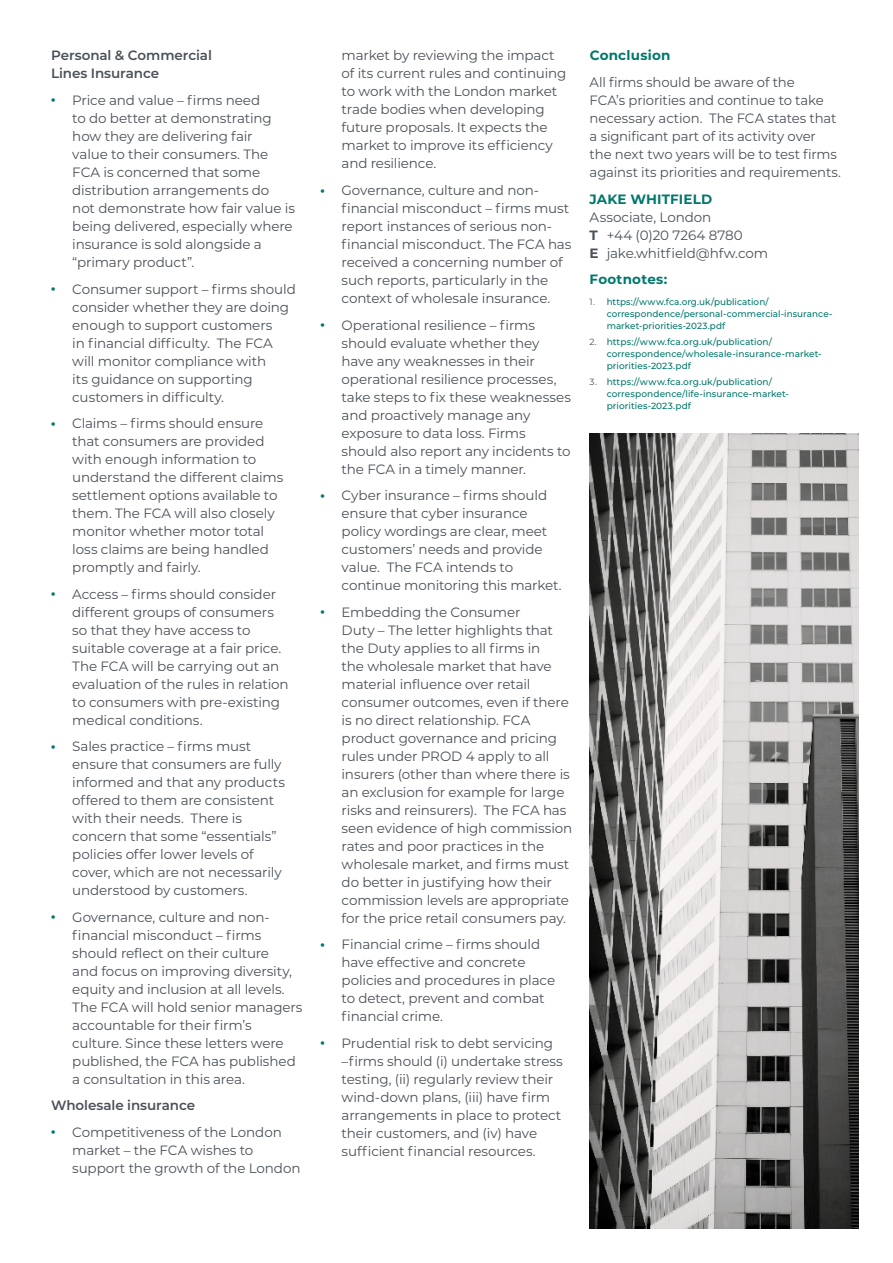
<style>
.page{position:relative;width:893px;height:1263px;background:#fff}
.page>*{position:absolute;margin:0;border:0;box-sizing:border-box;transform-origin:0 0}
.t1{font:13.5px/18px "Montserrat";letter-spacing:-.01em;color:#4b5159}
.t2{font:600 13.5px/18px "Montserrat";letter-spacing:-.005em;color:#4b5159}
.t3{font:700 13.5px "Montserrat";letter-spacing:.015em;color:#00786c}
.t4{font:500 9px/12px "Montserrat";letter-spacing:.005em;color:#00786c}
.s1{font-weight:900;font-size:10.5px;color:#00786c}
.s2{font-weight:700}
.s3{font-weight:400;color:#4b5159}
</style>
<div class="page">
<img style="left:590px;top:434px;width:269px;height:795px">
<p class="t2" style="left:51px;top:46px;width:162px">Personal &amp; Commercial<br>Lines Insurance</p>
<p class="t1" style="left:72px;top:91px;width:224px;text-indent:-21px"><span class="s1">•</span> Price and value – firms need<br>to do better at demonstrating how they are delivering fair<br>value to their consumers. The<br>FCA is concerned that some distribution arrangements do not demonstrate how fair value is being delivered, especially where insurance is sold alongside a “primary product”.</p>
<p class="t1" style="left:72px;top:279px;width:225px;text-indent:-21px"><span class="s1">•</span> Consumer support – firms should consider whether they are doing enough to support customers<br>in financial difficulty. The FCA will monitor compliance with<br>its guidance on supporting customers in difficulty.</p>
<p class="t1" style="left:72px;top:414px;width:213px;text-indent:-21px"><span class="s1">•</span> Claims – firms should ensure that consumers are provided with enough information to understand the different claims settlement options available to them. The FCA will also closely monitor whether motor total loss claims are being handled promptly and fairly.</p>
<p class="t1" style="left:72px;top:584px;width:218px;text-indent:-21px"><span class="s1">•</span> Access – firms should consider different groups of consumers so that they have access to suitable coverage at a fair price.<br>The FCA will be carrying out an evaluation of the rules in relation to consumers with pre-existing medical conditions.</p>
<p class="t1" style="left:72px;top:737px;width:214px;text-indent:-21px"><span class="s1">•</span> Sales practice – firms must ensure that consumers are fully informed and that any products offered to them are consistent with their needs. There is concern that some “essentials” policies offer lower levels of cover, which are not necessarily understood by customers.</p>
<p class="t1" style="left:72px;top:907px;width:232px;text-indent:-21px"><span class="s1">•</span> Governance, culture and non&shy;financial misconduct – firms should reflect on their culture<br>and focus on improving diversity, equity and inclusion at all levels.<br>The FCA will hold senior managers accountable for their firm’s culture. Since these letters were published, the FCA has published a consultation in this area.</p>
<p class="t2" style="left:51px;top:1096px;width:146px">Wholesale insurance</p>
<p class="t1" style="left:72px;top:1122px;width:230px;text-indent:-21px"><span class="s1">•</span> Competitiveness of the London market – the FCA wishes to support the growth of the London</p>
<p class="t1" style="left:342px;top:46px;width:226px">market by reviewing the impact of its current rules and continuing to work with the London market trade bodies when developing future proposals. It expects the market to improve its efficiency and resilience.</p>
<p class="t1" style="left:342px;top:181px;width:231px;text-indent:-21px"><span class="s1">•</span> Governance, culture and non&shy;financial misconduct – firms must report instances of serious non&shy;financial misconduct. The FCA has received a concerning number of such reports, particularly in the context of wholesale insurance.</p>
<p class="t1" style="left:342px;top:315px;width:231px;text-indent:-21px"><span class="s1">•</span> Operational resilience – firms should evaluate whether they have any weaknesses in their operational resilience processes, take steps to fix these weaknesses and proactively manage any exposure to data loss. Firms should also report any incidents to the FCA in a timely manner.</p>
<p class="t1" style="left:342px;top:486px;width:221px;text-indent:-21px"><span class="s1">•</span> Cyber insurance – firms should ensure that cyber insurance policy wordings are clear, meet customers’ needs and provide value. The FCA intends to continue monitoring this market.</p>
<p class="t1" style="left:342px;top:602px;width:232px;text-indent:-21px"><span class="s1">•</span> Embedding the Consumer<br>Duty – The letter highlights that the Duty applies to all firms in<br>the wholesale market that have material influence over retail consumer outcomes, even if there is no direct relationship. FCA product governance and pricing rules under PROD 4 apply to all insurers (other than where there is an exclusion for example for large risks and reinsurers). The FCA has seen evidence of high commission rates and poor practices in the wholesale market, and firms must do better in justifying how their commission levels are appropriate for the price retail consumers pay.</p>
<p class="t1" style="left:342px;top:935px;width:215px;text-indent:-21px"><span class="s1">•</span> Financial crime – firms should have effective and concrete policies and procedures in place to detect, prevent and combat financial crime.</p>
<p class="t1" style="left:342px;top:1033px;width:223px;text-indent:-21px"><span class="s1">•</span> Prudential risk to debt servicing –firms should (i) undertake stress testing, (ii) regularly review their wind-down plans, (iii) have firm arrangements in place to protect their customers, and (iv) have sufficient financial resources.</p>
<p class="t3" style="left:590px;top:46px;width:82px">Conclusion</p>
<p class="t1" style="left:590px;top:73px;width:253px">All firms should be aware of the<br>FCA’s priorities and continue to take necessary action. The FCA states that a significant part of its activity over the next two years will be to test firms against its priorities and requirements.</p>
<p class="t3" style="left:590px;top:189px;width:124px">JAKE WHITFIELD</p>
<p class="t1" style="left:590px;top:207px;width:180px">Associate, London<br><span class="s2">T</span> +44 (0)20 7264 8780<br><span class="s2">E</span> jake.whitfield@hfw.com</p>
<p class="t3" style="left:590px;top:269px;width:79px">Footnotes:</p>
<p class="t4" style="left:607px;top:295px;width:227px;text-indent:-17px"><span class="s3">1.</span> https://www.fca.org.uk/publication/ correspondence/personal-commercial-insurance&shy;market-priorities-2023.pdf</p>
<p class="t4" style="left:607px;top:335px;width:217px;text-indent:-17px"><span class="s3">2.</span> https://www.fca.org.uk/publication/ correspondence/wholesale-insurance-market&shy;priorities-2023.pdf</p>
<p class="t4" style="left:607px;top:375px;width:184px;text-indent:-17px"><span class="s3">3.</span> https://www.fca.org.uk/publication/ correspondence/life-insurance-market&shy;priorities-2023.pdf</p>
</div>
